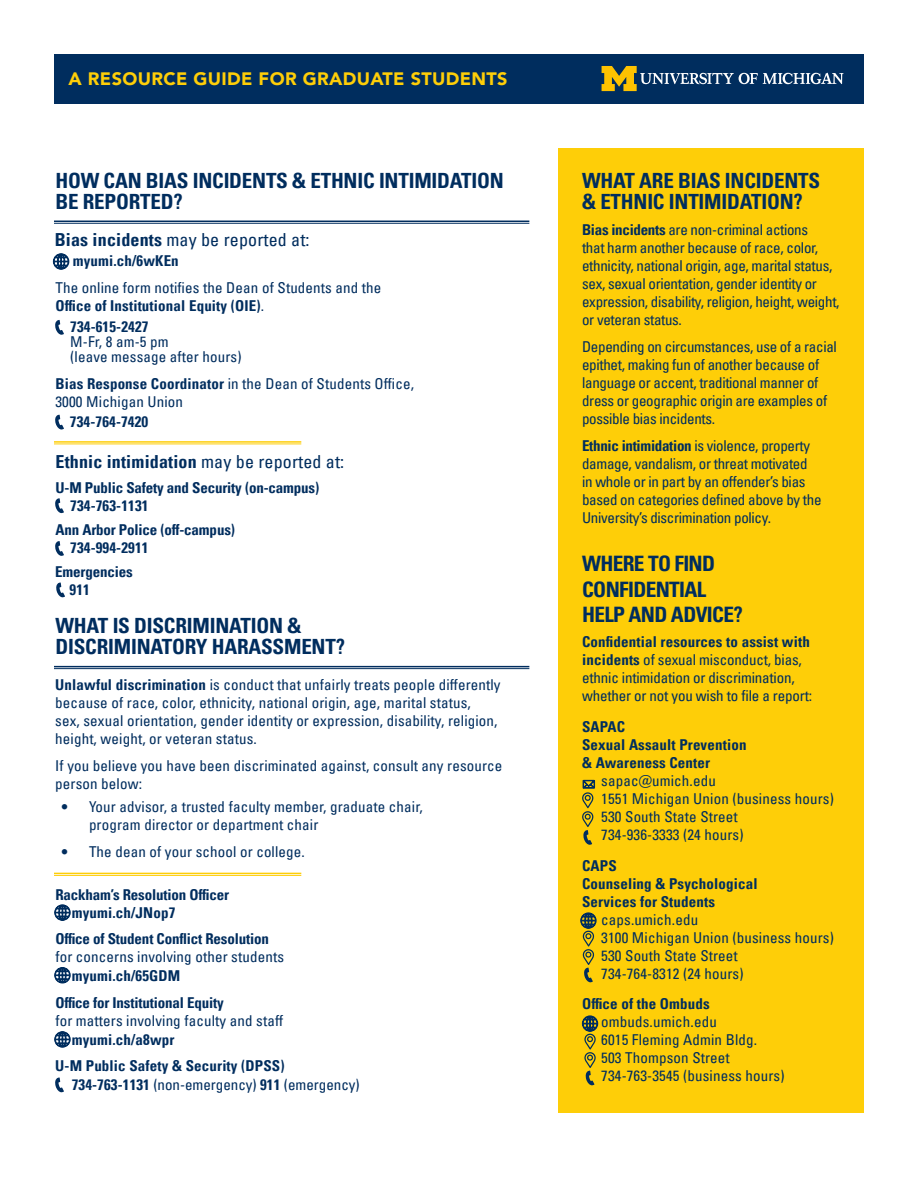
<style>
.page{position:relative;width:918px;height:1188px;background:#fff}
.page>*{position:absolute;margin:0;border:0;box-sizing:border-box;transform-origin:0 0}
.t1{font:700 condensed 21.3px/25.5px "Univers LT Pro";letter-spacing:-.03em;color:#002d5e}
.t2{font:700 condensed 21px/21px "Univers LT Pro";letter-spacing:-.01em;color:#002d5e}
.t3{font:700 condensed 18px "Univers LT Pro";letter-spacing:.01em;color:#002d5e}
.t4{font:900 18px "Avenir";letter-spacing:.02em;color:#fece08}
.t5{font:condensed 18px "Univers LT Pro";letter-spacing:.01em;color:#002d5e}
.t6{font:condensed 15px/18px "Univers LT Pro";letter-spacing:.01em;color:#002d5e}
.t7{font:condensed 15px/18px "Univers LT Pro";letter-spacing:-.02em;color:#002d5e}
.t8{font:700 condensed 15px/18px "Univers LT Pro";letter-spacing:.01em;color:#002d5e}
.t9{font:700 condensed 15px/18px "Univers LT Pro";letter-spacing:-.01em;color:#002d5e}
.t10{font:condensed 15px/18px "Univers LT Pro";letter-spacing:-.01em;color:#002d5e}
.s1{font-weight:700}
.s2{font-weight:400}
</style>
<div class="page">
<div style="left:558px;top:148px;width:306px;height:965px;background:#fece08"></div>
<div style="left:54px;top:54px;width:810px;height:49px;background:#002d5e"></div>
<svg style="left:602px;top:66px;width:242px;height:25px"></svg>
<hr style="left:54px;top:223px;width:475px;height:1px;background:#002d5e">
<hr style="left:54px;top:221px;width:475px;height:1px;background:#002d5e">
<hr style="left:54px;top:444px;width:247px;height:1px;background:#fece08">
<hr style="left:54px;top:441px;width:247px;height:2px;background:#fece08">
<hr style="left:54px;top:875px;width:247px;height:1px;background:#fece08">
<hr style="left:54px;top:873px;width:247px;height:1px;background:#fece08">
<hr style="left:54px;top:668px;width:475px;height:1px;background:#002d5e">
<hr style="left:54px;top:666px;width:475px;height:1px;background:#002d5e">
<svg style="left:53px;top:253px;width:16px;height:17px"></svg>
<svg style="left:54px;top:904px;width:17px;height:17px"></svg>
<svg style="left:54px;top:967px;width:17px;height:17px"></svg>
<svg style="left:54px;top:1031px;width:17px;height:17px"></svg>
<svg style="left:55px;top:320px;width:9px;height:15px"></svg>
<svg style="left:55px;top:415px;width:9px;height:15px"></svg>
<svg style="left:55px;top:498px;width:9px;height:15px"></svg>
<svg style="left:55px;top:541px;width:9px;height:15px"></svg>
<svg style="left:56px;top:582px;width:9px;height:15px"></svg>
<svg style="left:55px;top:1077px;width:9px;height:15px"></svg>
<svg style="left:582px;top:780px;width:13px;height:65px"></svg>
<svg style="left:580px;top:912px;width:17px;height:70px"></svg>
<svg style="left:582px;top:1015px;width:16px;height:70px"></svg>
<p class="t4" style="left:69px;top:63px;width:440px">A RESOURCE GUIDE FOR GRADUATE STUDENTS</p>
<p class="t2" style="left:56px;top:170px;width:450px">HOW CAN BIAS INCIDENTS &amp; ETHNIC INTIMIDATION<br>BE REPORTED?</p>
<p class="t5" style="left:55px;top:228px;width:256px"><span class="s1">Bias incidents</span> may be reported at:</p>
<p class="t8" style="left:73px;top:252px;width:108px">myumi.ch/6wKEn</p>
<p class="t6" style="left:55px;top:278px;width:327px">The online form notifies the Dean of Students and the<br><span class="s1">Office of Institutional Equity (OIE)</span>.</p>
<p class="t6" style="left:70px;top:319px;width:173px;line-height:15px"><span class="s1">734-615-2427<br></span>M-Fr, 8 am-5 pm<br>(leave message after hours)</p>
<p class="t6" style="left:55px;top:374px;width:360px"><span class="s1">Bias Response Coordinator</span> in the Dean of Students Office,<br>3000 Michigan Union</p>
<p class="t8" style="left:70px;top:412px;width:80px">734-764-7420</p>
<p class="t3" style="left:56px;top:450px;width:290px">Ethnic intimidation <span class="s2">may be reported at:</span></p>
<p class="t9" style="left:56px;top:478px;width:265px">U-M Public Safety and Security (on-campus)</p>
<p class="t9" style="left:56px;top:521px;width:181px">Ann Arbor Police (off-campus)</p>
<p class="t9" style="left:55px;top:562px;width:79px">Emergencies</p>
<p class="t8" style="left:70px;top:496px;width:80px">734-763-1131</p>
<p class="t8" style="left:70px;top:539px;width:80px">734-994-2911</p>
<p class="t8" style="left:70px;top:580px;width:22px">911</p>
<p class="t2" style="left:56px;top:615px;width:291px">WHAT IS DISCRIMINATION &amp;<br>DISCRIMINATORY HARASSMENT?</p>
<p class="t6" style="left:55px;top:675px;width:447px"><span class="s1">Unlawful discrimination</span> is conduct that unfairly treats people differently because of race, color, ethnicity, national origin, age, marital status,<br>sex, sexual orientation, gender identity or expression, disability, religion, height, weight, or veteran status.</p>
<p class="t6" style="left:55px;top:756px;width:449px">If you believe you have been discriminated against, consult any resource person below:</p>
<p class="t6" style="left:89px;top:797px;width:335px;text-indent:-27px">• Your advisor, a trusted faculty member, graduate chair, program director or department chair</p>
<p class="t6" style="left:62px;top:842px;width:244px">• The dean of your school or college.</p>
<p class="t9" style="left:55px;top:885px;width:175px">Rackham’s Resolution Officer</p>
<p class="t9" style="left:55px;top:929px;width:230px">Office of Student Conflict Resolution <span class="s2">for concerns involving other students</span></p>
<p class="t6" style="left:55px;top:993px;width:229px"><span class="s1">Office for Institutional Equity<br></span>for matters involving faculty and staff</p>
<p class="t8" style="left:55px;top:1056px;width:231px">U-M Public Safety &amp; Security (DPSS)</p>
<p class="t6" style="left:72px;top:1075px;width:289px"><span class="s1">734-763-1131</span> (non-emergency) <span class="s1">911</span> (emergency)</p>
<p class="t8" style="left:72px;top:903px;width:105px">myumi.ch/JNop7</p>
<p class="t8" style="left:72px;top:966px;width:110px">myumi.ch/65GDM</p>
<p class="t8" style="left:72px;top:1030px;width:104px">myumi.ch/a8wpr</p>
<p class="t2" style="left:582px;top:170px;width:239px">WHAT ARE BIAS INCIDENTS &amp; ETHNIC INTIMIDATION?</p>
<p class="t7" style="left:582px;top:220px;width:259px"><span class="s1">Bias incidents</span> are non-criminal actions<br>that harm another because of race, color, ethnicity, national origin, age, marital status, sex, sexual orientation, gender identity or expression, disability, religion, height, weight, or veteran status.</p>
<p class="t7" style="left:582px;top:337px;width:256px">Depending on circumstances, use of a racial epithet, making fun of another because of language or accent, traditional manner of dress or geographic origin are examples of possible bias incidents.</p>
<p class="t7" style="left:582px;top:436px;width:241px"><span class="s1">Ethnic intimidation</span> is violence, property damage, vandalism, or threat motivated in whole or in part by an offender’s bias based on categories defined above by the University’s discrimination policy.</p>
<p class="t1" style="left:582px;top:551px;width:162px">WHERE TO FIND<br>CONFIDENTIAL<br>HELP AND ADVICE?</p>
<p class="t10" style="left:582px;top:633px;width:231px"><span class="s1">Confidential resources to assist with incidents</span> of sexual misconduct, bias, ethnic intimidation or discrimination, whether or not you wish to file a report:</p>
<p class="t8" style="left:582px;top:717px;width:45px">SAPAC</p>
<p class="t8" style="left:582px;top:735px;width:166px">Sexual Assault Prevention</p>
<p class="t8" style="left:582px;top:753px;width:130px">&amp; Awareness Center</p>
<p class="t6" style="left:601px;top:771px;width:116px">sapac@umich.edu</p>
<p class="t6" style="left:601px;top:789px;width:234px">1551 Michigan Union (business hours)</p>
<p class="t6" style="left:601px;top:807px;width:138px">530 South State Street</p>
<p class="t6" style="left:601px;top:825px;width:144px">734-936-3333 (24 hours)</p>
<p class="t8" style="left:582px;top:856px;width:36px">CAPS</p>
<p class="t8" style="left:582px;top:874px;width:177px">Counseling &amp; Psychological</p>
<p class="t8" style="left:582px;top:892px;width:134px">Services for Students</p>
<p class="t6" style="left:601px;top:910px;width:98px">caps.umich.edu</p>
<p class="t6" style="left:601px;top:928px;width:234px">3100 Michigan Union (business hours)</p>
<p class="t6" style="left:601px;top:946px;width:138px">530 South State Street</p>
<p class="t6" style="left:601px;top:964px;width:144px">734-764-8312 (24 hours)</p>
<p class="t8" style="left:601px;top:995px;width:117px;text-indent:-19px">Office of the Ombuds <span class="s2">ombuds.umich.edu</span></p>
<p class="t6" style="left:601px;top:1031px;width:157px">6015 Fleming Admin Bldg.</p>
<p class="t6" style="left:601px;top:1049px;width:130px">503 Thompson Street</p>
<p class="t6" style="left:601px;top:1067px;width:185px">734-763-3545 (business hours)</p>
</div>
